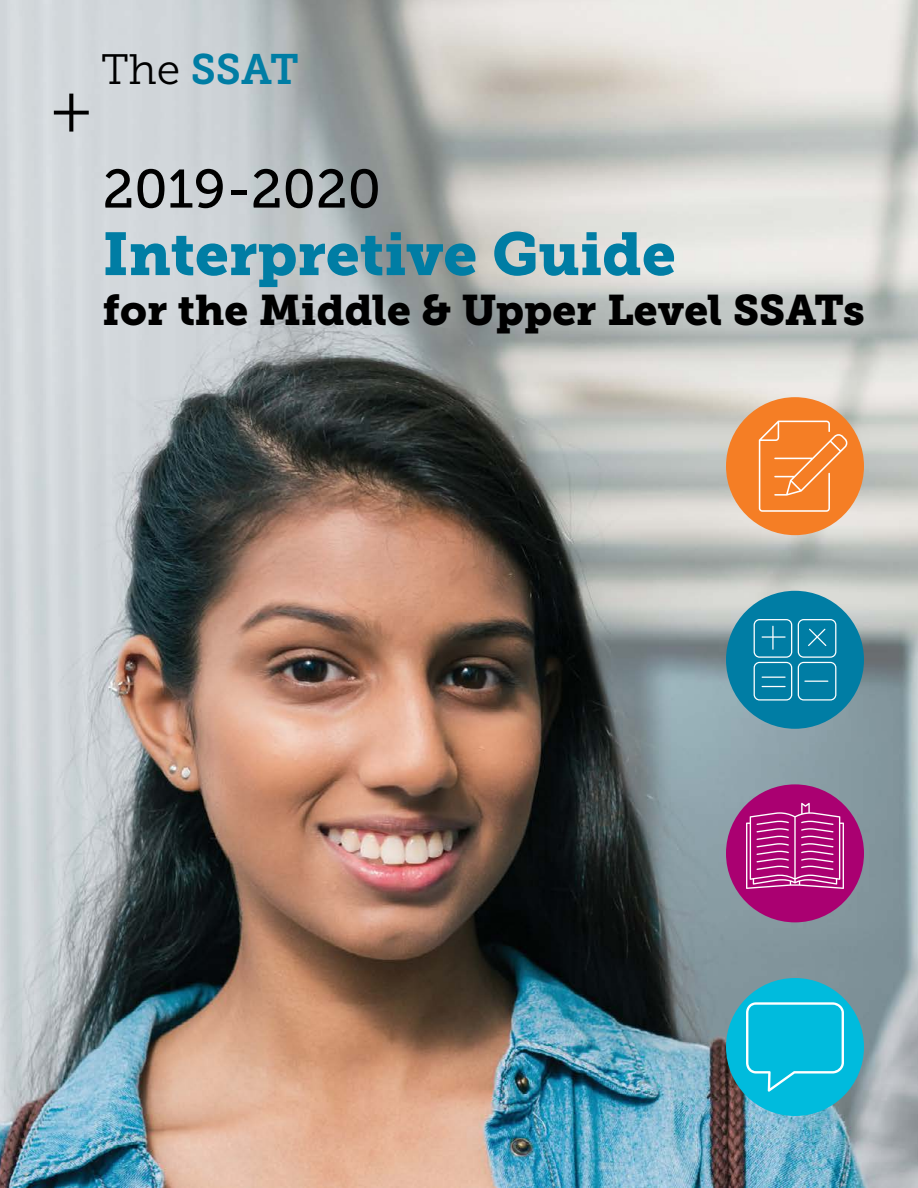
<style>
.page{position:relative;width:918px;height:1188px;background:#fff}
.page>*{position:absolute;margin:0;border:0;box-sizing:border-box;transform-origin:0 0}
.t1{font:66.9px "Museo Slab 300";color:#000}
.t2{font:60px "Museo Slab 900";color:#007da4}
.t3{font:54px "Museo Slab 500";color:#000}
.t4{font:42.45px "Museo Slab 900";color:#000}
.t5{font:42.45px "Museo Slab 700";color:#007da4}
.s1{font-family:"Museo Slab 300";color:#000}
</style>
<div class="page">
<img style="left:0;top:0;width:918px;height:1188px">
<div style="left:726px;top:784px;width:138px;height:138px;background:#aa0071;border-radius:50%"></div>
<svg style="left:746px;top:803px;width:98px;height:86px"></svg>
<div style="left:726px;top:397px;width:138px;height:138px;background:#f57e25;border-radius:50%"></div>
<svg style="left:759px;top:421px;width:89px;height:91px"></svg>
<div style="left:726px;top:591px;width:138px;height:138px;background:#007da4;border-radius:50%"></div>
<svg style="left:754px;top:619px;width:38px;height:82px"></svg>
<svg style="left:798px;top:619px;width:38px;height:82px"></svg>
<div style="left:726px;top:978px;width:138px;height:138px;background:#0bd;border-radius:50%"></div>
<svg style="left:746px;top:1002px;width:98px;height:90px"></svg>
<h1 class="t1" style="left:51px;top:72px;width:42px">+</h1>
<p class="t5" style="left:101px;top:46px;width:199px"><span class="s1">The</span> SSAT</p>
<p class="t3" style="left:103px;top:159px;width:280px">2019-2020</p>
<h2 class="t2" style="left:103px;top:219px;width:575px">Interpretive Guide</h2>
<p class="t4" style="left:103px;top:285px;width:764px">for the Middle &amp; Upper Level SSATs</p>
</div>
